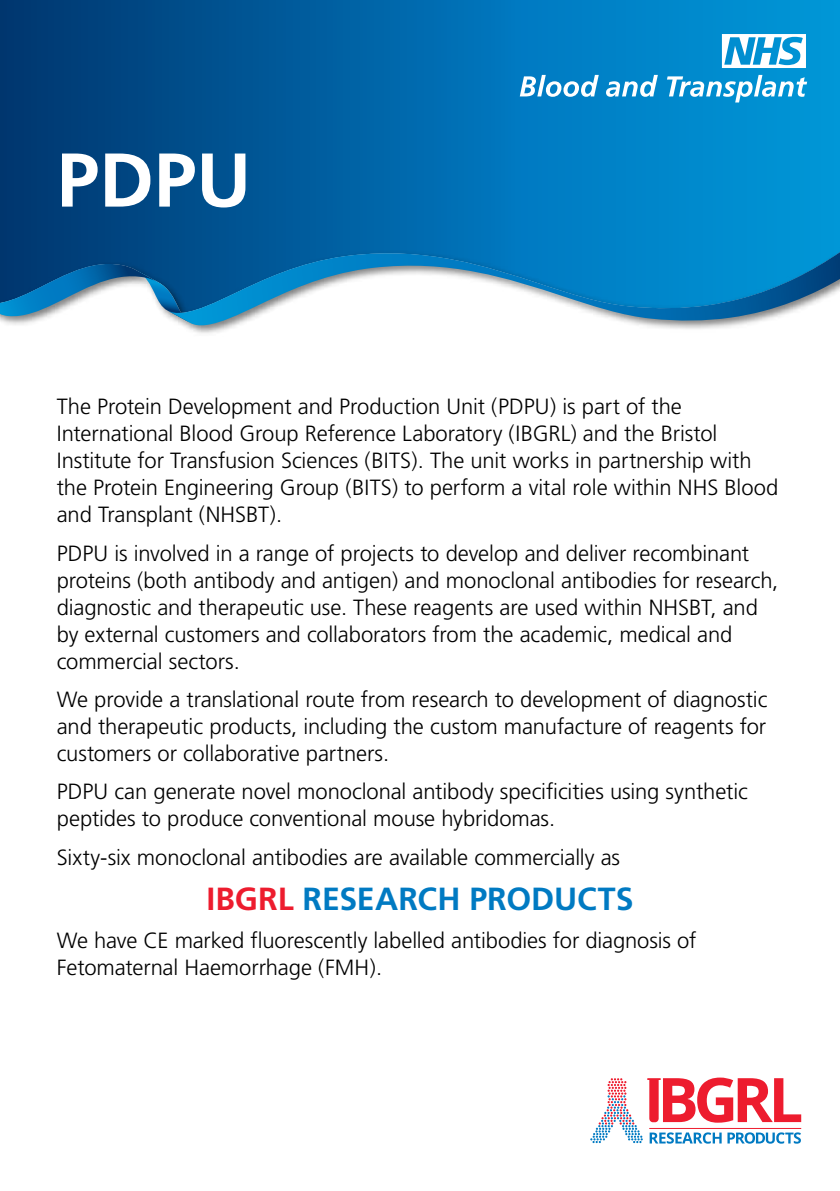
<style>
.page{position:relative;width:840px;height:1191px;background:#fff}
.page>*{position:absolute;margin:0;border:0;box-sizing:border-box;transform-origin:0 0}
.t1{font:700 76px "Frutiger";color:#fff}
.t2{font:700 32px "Frutiger";letter-spacing:-.005em;color:#007ac2}
.t3{font:300 22px/27px "Frutiger";letter-spacing:-.005em;color:#000}
.s1{color:#ed1c2e}
</style>
<div class="page">
<div style="left:0;top:0;width:839px;height:327px;background:linear-gradient(to right,#003874,#009ce2)"></div>
<svg style="left:721px;top:34px;width:84px;height:34px"></svg>
<svg style="left:519px;top:75px;width:79px;height:22px"></svg>
<svg style="left:605px;top:75px;width:52px;height:22px"></svg>
<svg style="left:666px;top:75px;width:140px;height:27px"></svg>
<img style="left:0;top:246px;width:839px;height:87px">
<svg style="left:167px;top:246px;width:672px;height:80px"></svg>
<svg style="left:0;top:264px;width:190px;height:59px"></svg>
<svg style="left:590px;top:1077px;width:210px;height:66px"></svg>
<h1 class="t1" style="left:57px;top:135px;width:196px">PDPU</h1>
<p class="t3" style="left:57px;top:393px;width:722px">The Protein Development and Production Unit (PDPU) is part of the International Blood Group Reference Laboratory (IBGRL) and the Bristol Institute for Transfusion Sciences (BITS). The unit works in partnership with the Protein Engineering Group (BITS) to perform a vital role within NHS Blood and Transplant (NHSBT).</p>
<p class="t3" style="left:57px;top:539px;width:722px">PDPU is involved in a range of projects to develop and deliver recombinant proteins (both antibody and antigen) and monoclonal antibodies for research, diagnostic and therapeutic use. These reagents are used within NHSBT, and by external customers and collaborators from the academic, medical and commercial sectors.</p>
<p class="t3" style="left:57px;top:686px;width:711px;text-align:justify">We provide a translational route from research to development of diagnostic and therapeutic products, including the custom manufacture of reagents for customers or collaborative partners.</p>
<p class="t3" style="left:57px;top:778px;width:692px">PDPU can generate novel monoclonal antibody specificities using synthetic peptides to produce conventional mouse hybridomas.</p>
<p class="t3" style="left:57px;top:843px;width:564px">Sixty-six monoclonal antibodies are available commercially as</p>
<h2 class="t2" style="left:206px;top:880px;width:428px"><span class="s1">IBGRL</span> RESEARCH PRODUCTS</h2>
<p class="t3" style="left:57px;top:927px;width:641px">We have CE marked fluorescently labelled antibodies for diagnosis of<br>Fetomaternal Haemorrhage (FMH).</p>
</div>
